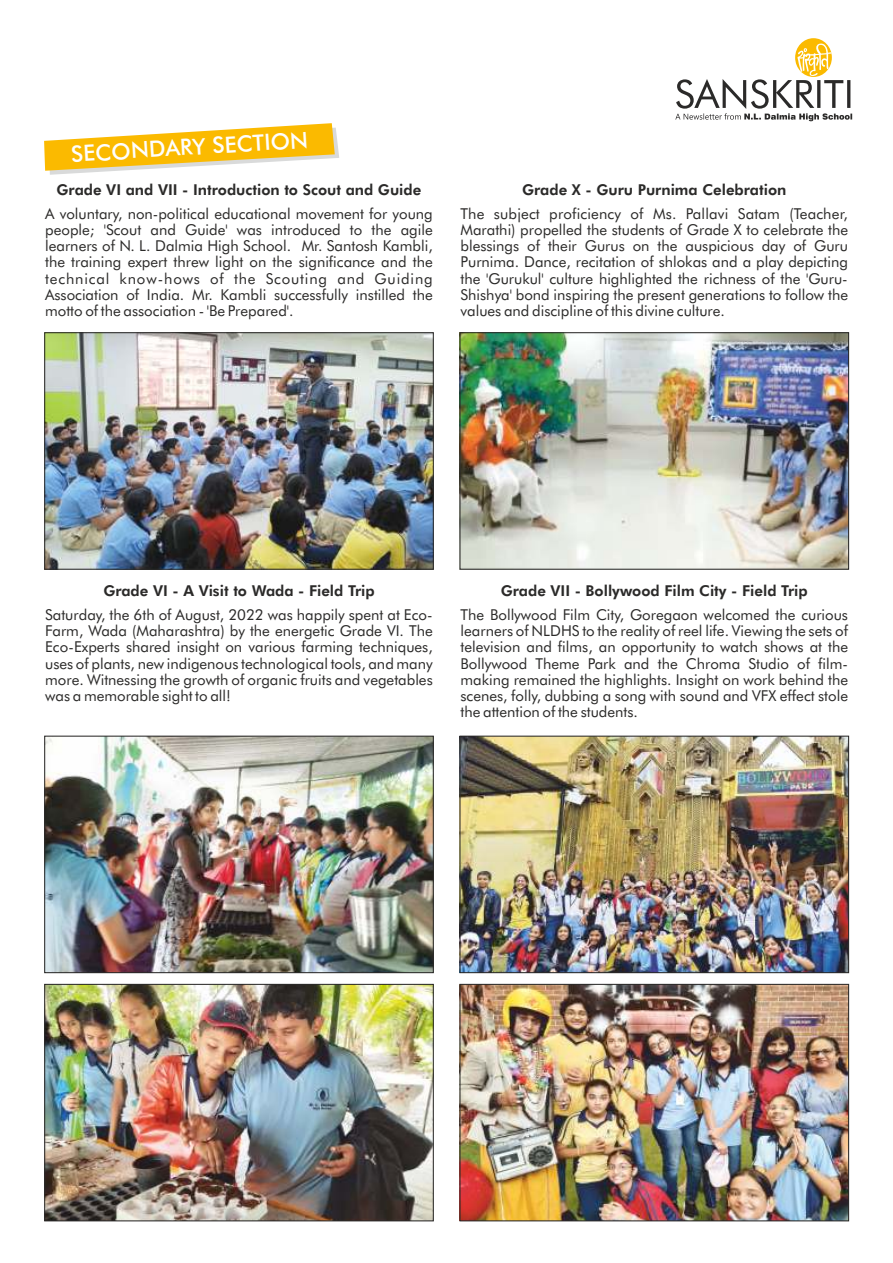
<style>
.page{position:relative;width:893px;height:1263px;background:#fff}
.page>*{position:absolute;margin:0;border:0;box-sizing:border-box;transform-origin:0 0}
.t1{font:500 22.5px "Futura BT";color:#fefefe}
.t2{font:15px/16.2px "Futura BT";color:#2b2a29;text-align:justify}
.t3{font:800 15px "Futura BT";color:#2b2a29}
</style>
<div class="page">
<svg style="left:795px;top:38px;width:37px;height:39px"></svg>
<svg style="left:675px;top:43px;width:177px;height:78px"></svg>
<svg style="left:44px;top:123px;width:295px;height:52px"></svg>
<img style="left:461px;top:334px;width:386px;height:234px">
<div style="left:459px;top:332px;width:390px;height:238px;border:1px solid #2b2a29"></div>
<img style="left:46px;top:334px;width:386px;height:234px">
<div style="left:44px;top:332px;width:390px;height:238px;border:1px solid #2b2a29"></div>
<img style="left:461px;top:738px;width:386px;height:233px">
<div style="left:459px;top:736px;width:390px;height:237px;border:1px solid #2b2a29"></div>
<img style="left:46px;top:738px;width:386px;height:233px">
<div style="left:44px;top:736px;width:390px;height:237px;border:1px solid #2b2a29"></div>
<img style="left:461px;top:986px;width:386px;height:233px">
<div style="left:459px;top:984px;width:390px;height:237px;border:1px solid #2b2a29"></div>
<img style="left:46px;top:986px;width:386px;height:233px">
<div style="left:44px;top:984px;width:390px;height:237px;border:1px solid #2b2a29"></div>
<h1 class="t1" style="left:70px;top:146px;width:239px;rotate:-4deg">SECONDARY SECTION</h1>
<p class="t3" style="left:57px;top:183px;width:366px">Grade VI and VII - Introduction to Scout and Guide</p>
<p class="t2" style="left:45px;top:207px;width:389px">A voluntary, non-political educational movement for young people; 'Scout and Guide' was introduced to the agile learners of N. L. Dalmia High School. Mr. Santosh Kambli, the training expert threw light on the significance and the technical know-hows of the Scouting and Guiding Association of India. Mr. Kambli successfully instilled the motto of the association - 'Be Prepared'.</p>
<p class="t3" style="left:522px;top:183px;width:266px">Grade X - Guru Purnima Celebration</p>
<p class="t2" style="left:460px;top:207px;width:389px">The subject proficiency of Ms. Pallavi Satam (Teacher, Marathi) propelled the students of Grade X to celebrate the blessings of their Gurus on the auspicious day of Guru Purnima. Dance, recitation of shlokas and a play depicting the 'Gurukul' culture highlighted the richness of the 'Guru-Shishya' bond inspiring the present generations to follow the values and discipline of this divine culture.</p>
<p class="t3" style="left:103px;top:584px;width:273px">Grade VI - A Visit to Wada - Field Trip</p>
<p class="t2" style="left:45px;top:608px;width:389px">Saturday, the 6th of August, 2022 was happily spent at Eco-Farm, Wada (Maharashtra) by the energetic Grade VI. The Eco-Experts shared insight on various farming techniques, uses of plants, new indigenous technological tools, and many more. Witnessing the growth of organic fruits and vegetables was a memorable sight to all!</p>
<p class="t3" style="left:501px;top:584px;width:308px">Grade VII - Bollywood Film City - Field Trip</p>
<p class="t2" style="left:460px;top:608px;width:389px">The Bollywood Film City, Goregaon welcomed the curious learners of NLDHS to the reality of reel life. Viewing the sets of television and films, an opportunity to watch shows at the Bollywood Theme Park and the Chroma Studio of film&shy;making remained the highlights. Insight on work behind the scenes, folly, dubbing a song with sound and VFX effect stole the attention of the students.</p>
</div>
